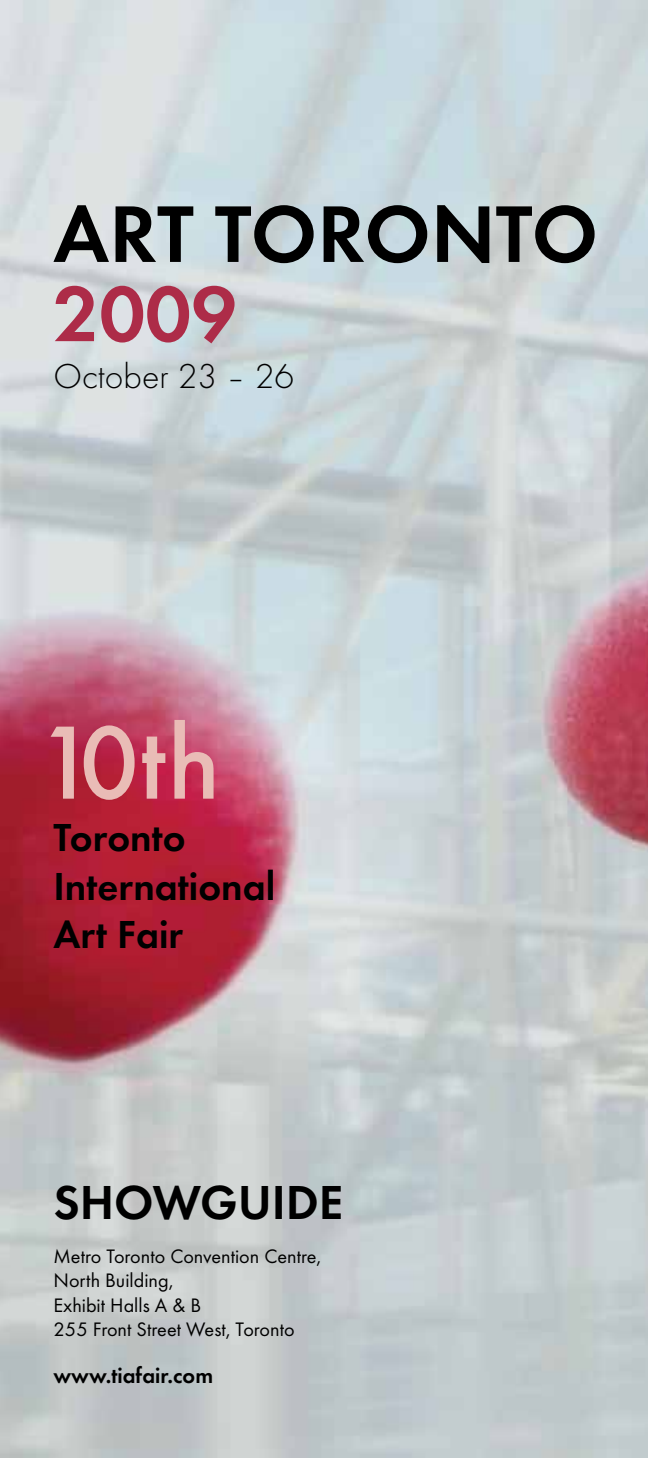
<style>
.page{position:relative;width:648px;height:1458px;background:#fff}
.page>*{position:absolute;margin:0;border:0;box-sizing:border-box;transform-origin:0 0}
.t1{font:500 108px "Futura T";color:#e9bcb6}
.t2{font:600 83.25px "Futura T";color:#000}
.t3{font:600 81px "Futura T";color:#ad2c48}
.t4{font:600 49.5px "Futura T";color:#000}
.t5{font:600 40.5px/48.6px "Futura T";color:#000}
.t6{font:300 36px "Futura T";color:#000}
.t7{font:600 22.5px "Futura T";color:#000}
.t8{font:20.25px/24.3px "Futura T";color:#000}
</style>
<div class="page">
<img style="left:0;top:0;width:648px;height:1458px">
<h2 class="t2" style="left:53px;top:185px;width:546px">ART TORONTO</h2>
<h3 class="t3" style="left:53px;top:266px;width:185px">2009</h3>
<h3 class="t6" style="left:53px;top:355px;width:242px">October 23 – 26</h3>
<h1 class="t1" style="left:36px;top:700px;width:186px">10th</h1>
<h3 class="t5" style="left:53px;top:813px;width:224px">Toronto<br>International<br>Art Fair</h3>
<h3 class="t4" style="left:53px;top:1173px;width:292px">SHOWGUIDE</h3>
<p class="t8" style="left:53px;top:1244px;width:269px">Metro Toronto Convention Centre,<br>North Building,<br>Exhibit Halls A &amp; B<br>255 Front Street West, Toronto</p>
<p class="t7" style="left:53px;top:1362px;width:161px">www.tiafair.com</p>
</div>
